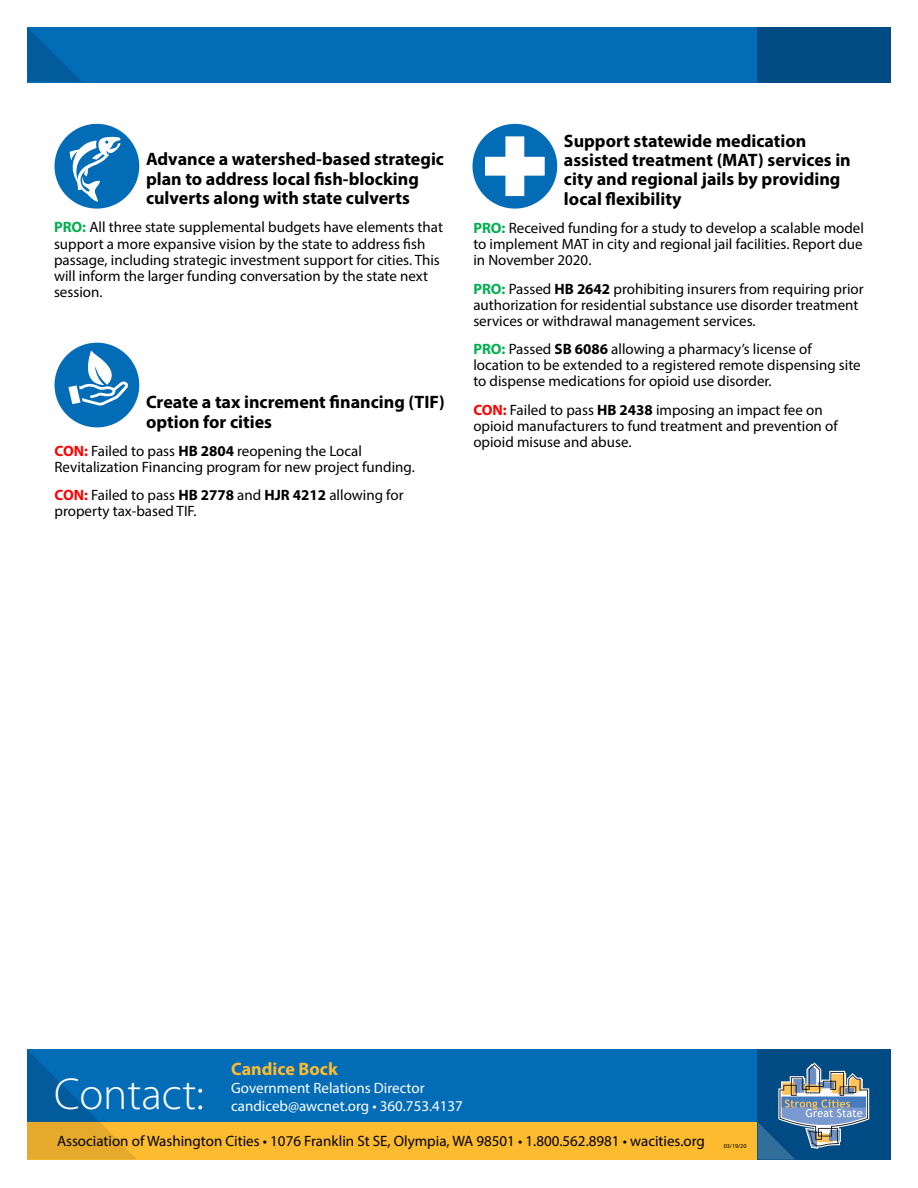
<style>
.page{position:relative;width:918px;height:1188px;background:#fff}
.page>*{position:absolute;margin:0;border:0;box-sizing:border-box;transform-origin:0 0}
.t1{font:300 45px "Myriad Pro";color:#fff}
.t2{font:700 18px/19.4px "Myriad Pro";color:#000}
.t3{font:700 18px "Myriad Pro";color:#fdbb30}
.t4{font:15px/16.2px "Myriad Pro";color:#000}
.t5{font:15px/18px "Myriad Pro";color:#fff}
.t6{font:6px "Myriad Pro";color:#000}
.s1{font-weight:700;color:#00b050}
.s2{font-weight:700;color:#f00}
.s3{font-weight:700}
</style>
<div class="page">
<div style="left:27px;top:27px;width:733px;height:55px;background:#036cb6"></div>
<svg style="left:27px;top:27px;width:55px;height:55px"></svg>
<div style="left:758px;top:27px;width:133px;height:55px;background:#004b83"></div>
<div style="left:55px;top:124px;width:84px;height:85px;background:#036cb6;border-radius:50%"></div>
<svg style="left:67px;top:136px;width:54px;height:66px"></svg>
<div style="left:27px;top:1049px;width:733px;height:111px;background:#036cb6"></div>
<div style="left:27px;top:1122px;width:733px;height:38px;background:#fdbb30"></div>
<div style="left:758px;top:1049px;width:133px;height:111px;background:#004b83"></div>
<svg style="left:27px;top:1050px;width:109px;height:110px"></svg>
<svg style="left:758px;top:1063px;width:111px;height:97px"></svg>
<div style="left:55px;top:343px;width:84px;height:84px;background:#036cb6;border-radius:50%"></div>
<svg style="left:68px;top:350px;width:61px;height:56px"></svg>
<div style="left:472px;top:124px;width:85px;height:85px;background:#036cb6;border-radius:50%"></div>
<svg style="left:485px;top:136px;width:60px;height:60px"></svg>
<p class="t2" style="left:146px;top:149px;width:300px">Advance a watershed-based strategic plan to address local fish-blocking culverts along with state culverts</p>
<p class="t4" style="left:54px;top:219px;width:391px"><span class="s1">PRO:</span> All three state supplemental budgets have elements that support a more expansive vision by the state to address fish passage, including strategic investment support for cities. This will inform the larger funding conversation by the state next session.</p>
<p class="t2" style="left:146px;top:392px;width:300px">Create a tax increment financing (TIF) option for cities</p>
<p class="t4" style="left:55px;top:443px;width:362px"><span class="s2">CON:</span> Failed to pass <span class="s3">HB 2804</span> reopening the Local<br>Revitalization Financing program for new project funding.</p>
<p class="t4" style="left:55px;top:487px;width:351px"><span class="s2">CON:</span> Failed to pass <span class="s3">HB 2778</span> and <span class="s3">HJR 4212</span> allowing for property tax-based TIF.</p>
<p class="t2" style="left:564px;top:130px;width:288px">Support statewide medication assisted treatment (MAT) services in city and regional jails by providing local flexibility</p>
<p class="t4" style="left:473px;top:220px;width:392px;text-align:justify"><span class="s1">PRO:</span> Received funding for a study to develop a scalable model to implement MAT in city and regional jail facilities. Report due in November 2020.</p>
<p class="t4" style="left:473px;top:280px;width:392px"><span class="s1">PRO:</span> Passed <span class="s3">HB 2642</span> prohibiting insurers from requiring prior authorization for residential substance use disorder treatment services or withdrawal management services.</p>
<p class="t4" style="left:473px;top:341px;width:389px"><span class="s1">PRO:</span> Passed <span class="s3">SB 6086</span> allowing a pharmacy’s license of location to be extended to a registered remote dispensing site to dispense medications for opioid use disorder.</p>
<p class="t4" style="left:473px;top:401px;width:366px"><span class="s2">CON:</span> Failed to pass <span class="s3">HB 2438</span> imposing an impact fee on opioid manufacturers to fund treatment and prevention of opioid misuse and abuse.</p>
<p class="t3" style="left:231px;top:1057px;width:108px">Candice Bock</p>
<p class="t5" style="left:231px;top:1079px;width:233px">Government Relations Director candiceb@awcnet.org • 360.753.4137</p>
<h1 class="t1" style="left:54px;top:1069px;width:152px">Contact:</h1>
<p class="t4" style="left:57px;top:1133px;width:649px">Association of Washington Cities • 1076 Franklin St SE, Olympia, WA 98501 • 1.800.562.8981 • wacities.org</p>
<p class="t6" style="left:724px;top:1143px;width:24px">03/19/20</p>
</div>
